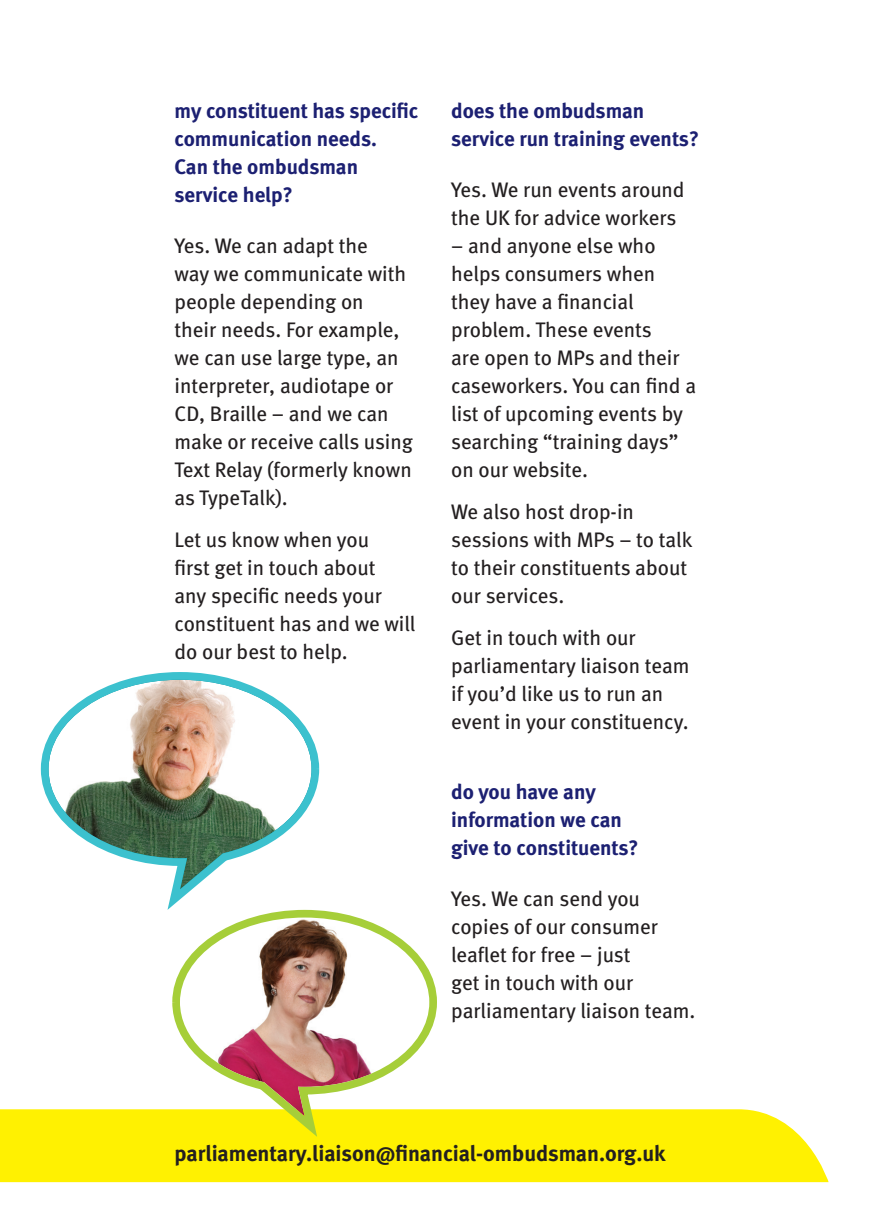
<style>
.page{position:relative;width:874px;height:1225px;background:#fff}
.page>*{position:absolute;margin:0;border:0;box-sizing:border-box;transform-origin:0 0}
.t1{font:22px "Meta Bold LF";color:#231f20}
.t2{font:21px/28px "Meta Book LF";color:#231f20}
.t3{font:21px/28px "Meta Bold LF";color:#1c2072}
</style>
<div class="page">
<div style="left:0;top:1109px;width:828px;height:73px;background:#fff101"></div>
<svg style="left:168px;top:910px;width:272px;height:237px"></svg>
<svg style="left:40px;top:672px;width:283px;height:248px"></svg>
<p class="t3" style="left:174px;top:97px;width:245px">my constituent has specific communication needs.<br>Can the ombudsman service help?</p>
<p class="t2" style="left:174px;top:231px;width:240px">Yes. We can adapt the<br>way we communicate with people depending on<br>their needs. For example, we can use large type, an interpreter, audiotape or<br>CD, Braille – and we can make or receive calls using<br>Text Relay (formerly known as TypeTalk).</p>
<p class="t2" style="left:174px;top:525px;width:242px">Let us know when you<br>first get in touch about<br>any specific needs your constituent has and we will do our best to help.</p>
<p class="t3" style="left:451px;top:97px;width:249px">does the ombudsman service run training events?</p>
<p class="t2" style="left:451px;top:175px;width:235px">Yes. We run events around the UK for advice workers</p>
<p class="t2" style="left:451px;top:231px;width:246px">– and anyone else who helps consumers when they have a financial problem. These events<br>are open to MPs and their caseworkers. You can find a list of upcoming events by searching “training days” on our website.</p>
<p class="t2" style="left:451px;top:497px;width:242px">We also host drop-in sessions with MPs – to talk to their constituents about our services.</p>
<p class="t2" style="left:451px;top:623px;width:240px">Get in touch with our parliamentary liaison team if you’d like us to run an event in your constituency.</p>
<p class="t3" style="left:451px;top:778px;width:189px">do you have any information we can give to constituents?</p>
<p class="t2" style="left:451px;top:884px;width:246px">Yes. We can send you copies of our consumer leaflet for free – just<br>get in touch with our parliamentary liaison team.</p>
<p class="t1" style="left:174px;top:1140px;width:492px">parliamentary.liaison@financial-ombudsman.org.uk</p>
</div>
